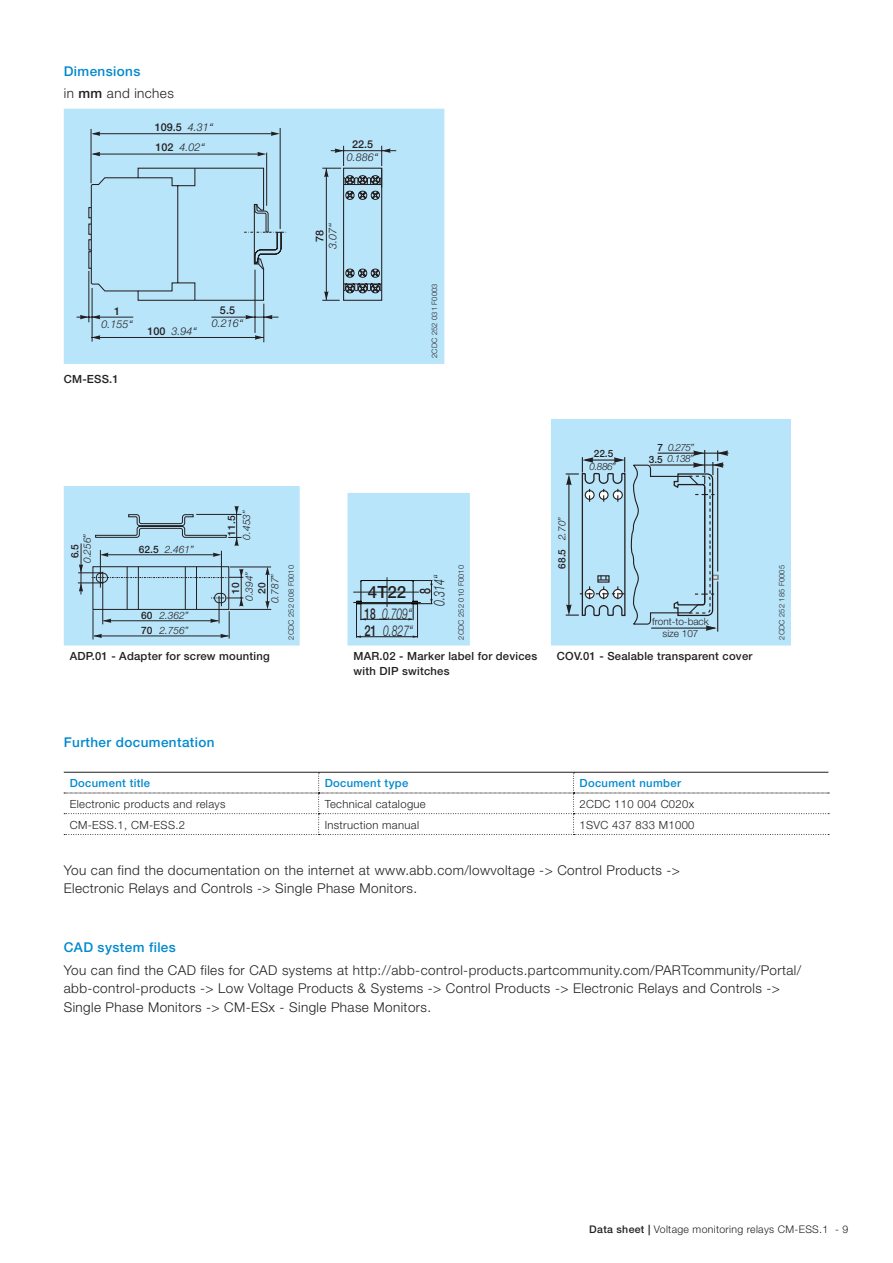
<style>
.page{position:relative;width:893px;height:1263px;background:#fff}
.page>*{position:absolute;margin:0;border:0;box-sizing:border-box;transform-origin:0 0}
.t1{font:500 16.8px "Helvetica Neue LT Com";color:#231f20}
.t2{font:italic 300 15px "Helvetica Neue LT Com";color:#231f20;scale:.69 1}
.t3{font:italic 300 15px/14.1px "Helvetica Neue LT Com";color:#231f20;text-align:center;scale:.71 1}
.t4{font:300 13.5px/18.6px "Helvetica Neue LT";letter-spacing:.03em;color:#231f20}
.Section_Title_Level{font:500 13.5px "Helvetica Neue LT";letter-spacing:.03em;color:#0089cf}
.Table_body{font:300 11.25px "Helvetica Neue LT";letter-spacing:.03em;color:#231f20}
.Bildunterschrift{font:500 11.25px/15px "Helvetica Neue LT";letter-spacing:.02em;color:#231f20}
.Table_header{font:500 11.25px "Helvetica Neue LT";letter-spacing:.03em;color:#0089cf}
.Bildunterschrift-2{font:500 11.25px "Helvetica Neue LT Pro";color:#231f20}
.t5{font:italic 300 10.8px/12.9px "Helvetica Neue LT Com";color:#231f20;text-align:center}
.t6{font:500 10.8px/20.2px "Helvetica Neue LT Com";color:#231f20}
.t7{font:300 10.5px "Helvetica Neue LT";letter-spacing:.03em;color:#231f20}
.t8{font:italic 300 10.2px/15.1px "Helvetica Neue LT Com";color:#231f20;text-align:right}
.t9{font:500 10.2px "Helvetica Neue LT Com";color:#231f20}
.t10{font:italic 300 10.05px "Helvetica Neue LT Com";letter-spacing:-.05em;color:#231f20}
.t11{font:300 10.05px/12px "Helvetica Neue LT Com";color:#231f20;text-align:center}
.t12{font:500 10.05px/11.7px "Helvetica Neue LT Com";color:#231f20;text-align:right}
.Bildnummer{font:300 7.5px "Helvetica Neue LT";letter-spacing:.02em;color:#231f20}
.s1{font-weight:500}
.s2{font-weight:300;font-style:italic}
.s3{font-weight:300;font-style:italic;color:#0f0c12}
.s4{font-weight:500;font-style:normal}
.s5{color:#0f0c12}
</style>
<div class="page">
<div style="left:64px;top:109px;width:380px;height:255px;background:#b9e5fa"></div>
<svg style="left:77px;top:145px;width:320px;height:198px"></svg>
<hr style="left:91px;top:129px;width:1px;height:54px;background:#231f20">
<hr style="left:266px;top:153px;width:1px;height:53px;background:#231f20">
<hr style="left:280px;top:128px;width:1px;height:101px;background:#231f20">
<svg style="left:257px;top:152px;width:9px;height:4px"></svg>
<svg style="left:271px;top:132px;width:9px;height:4px"></svg>
<svg style="left:91px;top:152px;width:9px;height:4px"></svg>
<svg style="left:91px;top:132px;width:9px;height:4px"></svg>
<hr style="left:93px;top:154px;width:167px;height:1px;background:#231f20">
<hr style="left:93px;top:133px;width:179px;height:1px;background:#231f20">
<svg style="left:88px;top:167px;width:199px;height:134px"></svg>
<svg style="left:64px;top:419px;width:727px;height:226px;fill:#b9e5fa"></svg>
<svg style="left:566px;top:450px;width:162px;height:181px"></svg>
<hr style="left:717px;top:468px;width:1px;height:103px;background:#231f20">
<hr style="left:717px;top:581px;width:1px;height:51px;background:#231f20">
<hr style="left:568px;top:478px;width:1px;height:131px;background:#231f20">
<hr style="left:100px;top:550px;width:1px;height:38px;background:#231f20">
<hr style="left:230px;top:609px;width:41px;height:1px;background:#231f20">
<hr style="left:230px;top:567px;width:41px;height:1px;background:#231f20">
<hr style="left:221px;top:551px;width:1px;height:55px;background:#231f20">
<hr style="left:108px;top:554px;width:107px;height:1px;background:#231f20">
<hr style="left:81px;top:543px;width:1px;height:51px;background:#231f20">
<hr style="left:267px;top:570px;width:1px;height:36px;background:#231f20">
<svg style="left:213px;top:553px;width:8px;height:4px"></svg>
<svg style="left:265px;top:567px;width:5px;height:8px"></svg>
<svg style="left:100px;top:553px;width:8px;height:4px"></svg>
<svg style="left:265px;top:601px;width:5px;height:8px"></svg>
<svg style="left:95px;top:506px;width:147px;height:40px"></svg>
<svg style="left:78px;top:564px;width:165px;height:75px"></svg>
<hr style="left:356px;top:604px;width:1px;height:33px;background:#231f20">
<hr style="left:417px;top:604px;width:1px;height:33px;background:#231f20">
<hr style="left:356px;top:636px;width:61px;height:1px;background:#231f20">
<svg style="left:354px;top:578px;width:79px;height:42px"></svg>
<svg style="left:64px;top:772px;width:765px;height:63px"></svg>
<p class="Section_Title_Level" style="left:64px;top:63px;width:78px">Dimensions</p>
<p class="t4" style="left:64px;top:84px;width:112px">in <span class="s1">mm</span> and inches</p>
<p class="t6" style="left:155px;top:117px;width:60px">109.5 <span class="s2">4.31</span><span class="s3">‘‘<br></span>102 <span class="s2">4.02</span><span class="s3">‘‘</span></p>
<p class="t5" style="left:101px;top:304px;width:33px"><span class="s4">1<br></span>0.155<span class="s5">‘‘</span></p>
<p class="t5" style="left:148px;top:325px;width:51px"><span class="s4">100</span> 3.94<span class="s5">‘‘</span></p>
<p class="t5" style="left:212px;top:304px;width:33px"><span class="s4">5.5<br></span>0.216<span class="s5">‘‘</span></p>
<p class="Bildunterschrift-2" style="left:64px;top:372px;width:57px">CM-ESS.1</p>
<p class="t5" style="left:347px;top:137px;width:33px"><span class="s4">22.5<br></span>0.886<span class="s5">‘‘</span></p>
<p class="t5" style="left:313px;top:249px;width:27px;rotate:-90deg"><span class="s4">78<br></span>3.07<span class="s5">‘‘</span></p>
<p class="Bildnummer" style="left:430px;top:358px;width:76px;rotate:-90deg">2CDC 252 031 F0003</p>
<p class="t8" style="left:79px;top:563px;width:31px;rotate:-90deg">0.256”</p>
<p class="t8" style="left:165px;top:541px;width:31px">2.461”</p>
<p class="t9" style="left:69px;top:558px;width:16px;rotate:-90deg">6.5</p>
<p class="t9" style="left:139px;top:543px;width:21px">62.5</p>
<p class="t8" style="left:141px;top:608px;width:49px">2.362”<br><span class="s4">70</span> 2.756”</p>
<p class="t9" style="left:141px;top:609px;width:13px">60</p>
<p class="t8" style="left:239px;top:540px;width:31px;rotate:-90deg">0.453”</p>
<p class="t9" style="left:225px;top:536px;width:21px;rotate:-90deg">11.5</p>
<p class="t8" style="left:241px;top:601px;width:31px;rotate:-90deg">0.394”</p>
<p class="t8" style="left:267px;top:603px;width:31px;rotate:-90deg">0.787”</p>
<p class="t9" style="left:229px;top:594px;width:13px;rotate:-90deg">10</p>
<p class="t9" style="left:256px;top:594px;width:13px;rotate:-90deg">20</p>
<p class="Bildnummer" style="left:286px;top:639px;width:76px;rotate:-90deg">2CDC 252 008 F0010</p>
<p class="t1" style="left:368px;top:582px;width:40px">4T22</p>
<p class="t3" style="left:418px;top:606px;width:45px;rotate:-90deg"><span class="s4">8<br></span>0.314“</p>
<p class="t2" style="left:365px;top:604px;width:70px"><span class="s4">18</span> 0.709“</p>
<p class="t2" style="left:364px;top:622px;width:72px"><span class="s4">21</span> 0.827“</p>
<p class="Bildnummer" style="left:457px;top:639px;width:76px;rotate:-90deg">2CDC 252 010 F0010</p>
<p class="t10" style="left:556px;top:540px;width:25px;rotate:-90deg">2.70”</p>
<p class="t12" style="left:556px;top:568px;width:21px;rotate:-90deg">68.5</p>
<p class="t12" style="left:594px;top:447px;width:21px">22.5</p>
<p class="t10" style="left:590px;top:460px;width:28px">0.886”</p>
<p class="t12" style="left:649px;top:441px;width:16px">7<br>3.5</p>
<p class="t10" style="left:668px;top:442px;width:28px">0.275”</p>
<p class="t10" style="left:668px;top:452px;width:28px">0.138”</p>
<p class="t11" style="left:652px;top:616px;width:58px">front-to-back size 107</p>
<p class="Bildunterschrift" style="left:70px;top:649px;width:201px">ADP.01 ‑ Adapter for screw mounting</p>
<p class="Bildunterschrift" style="left:353px;top:649px;width:185px">MAR.02 - Marker label for devices with DIP switches</p>
<p class="Bildunterschrift" style="left:557px;top:649px;width:197px">COV.01 - Sealable transparent cover</p>
<p class="Section_Title_Level" style="left:64px;top:734px;width:152px">Further documentation</p>
<p class="Table_header" style="left:70px;top:776px;width:82px">Document title</p>
<p class="Table_header" style="left:325px;top:776px;width:85px">Document type</p>
<p class="Table_header" style="left:580px;top:776px;width:103px">Document number</p>
<p class="Table_body" style="left:70px;top:797px;width:157px">Electronic products and relays</p>
<p class="Table_body" style="left:325px;top:797px;width:103px">Technical catalogue</p>
<p class="Table_body" style="left:580px;top:797px;width:116px">2CDC 110 004 C020x</p>
<p class="Table_body" style="left:70px;top:818px;width:117px">CM-ESS.1, CM-ESS.2</p>
<p class="Table_body" style="left:325px;top:818px;width:96px">Instruction manual</p>
<p class="Table_body" style="left:580px;top:818px;width:116px">1SVC 437 833 M1000</p>
<p class="t4" style="left:64px;top:860px;width:618px">You can find the documentation on the internet at www.abb.com/lowvoltage -&gt; Control Products -&gt;<br>Electronic Relays and Controls -&gt; Single Phase Monitors.</p>
<p class="Bildnummer" style="left:777px;top:639px;width:76px;rotate:-90deg">2CDC 252 185 F0005</p>
<p class="Section_Title_Level" style="left:64px;top:939px;width:114px">CAD system files</p>
<p class="t4" style="left:64px;top:960px;width:739px">You can find the CAD files for CAD systems at http://abb-control-products.partcommunity.com/PARTcommunity/Portal/ abb-control-products -&gt; Low Voltage Products &amp; Systems -&gt; Control Products -&gt; Electronic Relays and Controls -&gt;<br>Single Phase Monitors -&gt; CM-ESx - Single Phase Monitors.</p>
<p class="t7" style="left:589px;top:1223px;width:261px"><span class="s1">Data sheet |</span> Voltage monitoring relays CM-ESS.1 - 9</p>
</div>
